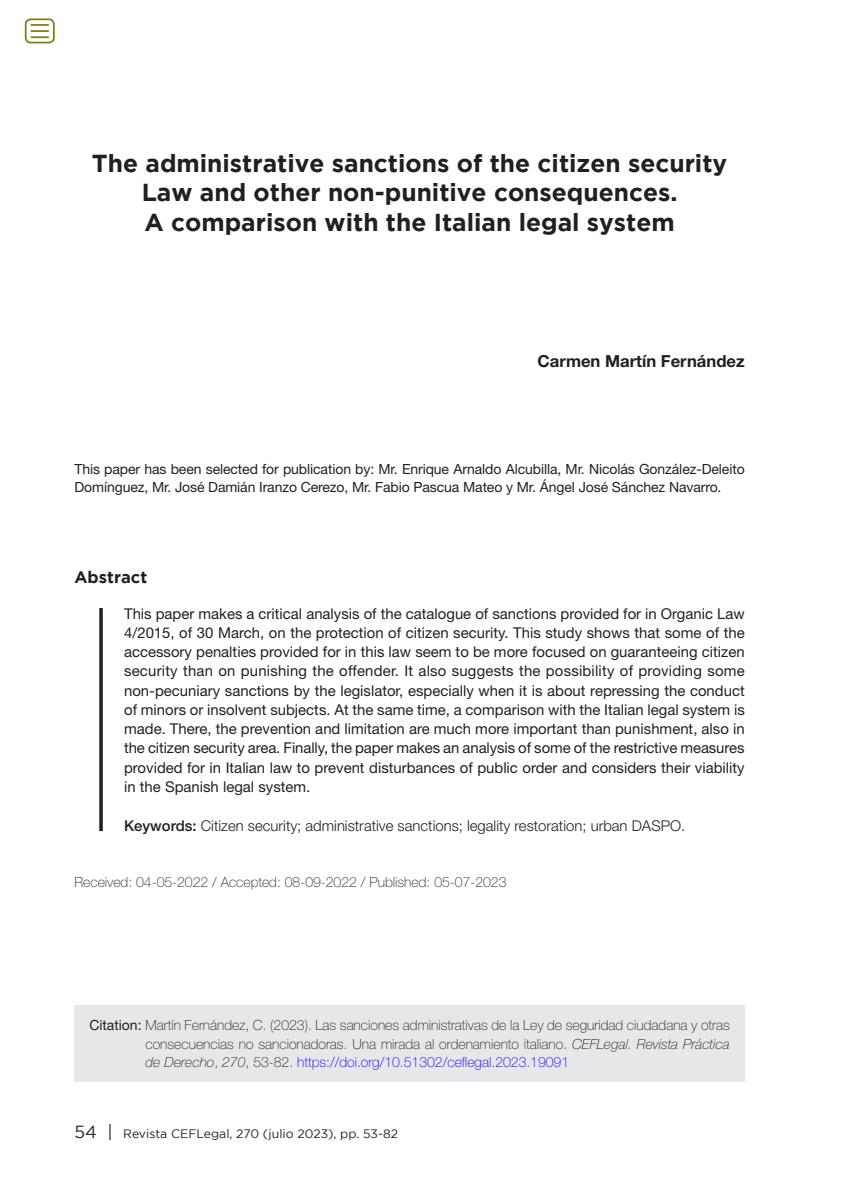
<style>
.page{position:relative;width:844px;height:1191px;background:#fff}
.page>*{position:absolute;margin:0;border:0;box-sizing:border-box;transform-origin:0 0}
.Título_NUEVO_FORMATO{font:700 24.5px/29.8px "Gotham";color:#231f20;text-align:center}
.Autor{font:700 16.62px "Helvetica Neue LT Std";color:#231f20}
.Extracto{font:700 16.62px "Gotham";color:#231f20}
.Texto_EXTRACTO{font:14.88px/19.2px "Helvetica Neue LT Std";color:#231f20;text-align:justify}
.P_clave{font:300 14.88px "Helvetica Neue LT Std";color:#231f20}
.Cómo_citar{font:100 14px/18.4px "Helvetica Neue LT Std";color:#231f20;text-align:justify}
.Trabajo_Seleccionado{font:14px/18.4px "Helvetica Neue LT Std";letter-spacing:-.005em;color:#231f20}
.t1{font:12.25px "Gotham";color:#231f20}
.s1{font-weight:500}
.s2{font-weight:400}
.s3{font-style:italic}
.s4{color:#00f}
.s5{font-size:17.5px}
</style>
<div class="page">
<svg style="left:99px;top:608px;width:4px;height:223px"></svg>
<div style="left:74px;top:1005px;width:670px;height:76px;background:#e6e7e9"></div>
<div style="left:25px;top:18px;width:30px;height:25px;border:2px solid #847b15;border-radius:5px"></div>
<svg style="left:31px;top:24px;width:18px;height:14px"></svg>
<p class="Título_NUEVO_FORMATO" style="left:92px;top:147px;width:636px">The administrative sanctions of the citizen security<br>Law and other non-punitive consequences.<br>A comparison with the Italian legal system</p>
<p class="Autor" style="left:537px;top:350px;width:208px">Carmen Martín Fernández</p>
<p class="Trabajo_Seleccionado" style="left:74px;top:459px;width:671px">This paper has been selected for publication by: Mr. Enrique Arnaldo Alcubilla, Mr. Nicolás González-Deleito<br>Domínguez, Mr. José Damián Iranzo Cerezo, Mr. Fabio Pascua Mateo y Mr. Ángel José Sánchez Navarro.</p>
<p class="Extracto" style="left:74px;top:568px;width:74px">Abstract</p>
<p class="Texto_EXTRACTO" style="left:124px;top:603px;width:622px">This paper makes a critical analysis of the catalogue of sanctions provided for in Organic Law 4/2015, of 30 March, on the protection of citizen security. This study shows that some of the accessory penalties provided for in this law seem to be more focused on guaranteeing citizen security than on punishing the offender. It also suggests the possibility of providing some non-pecuniary sanctions by the legislator, especially when it is about repressing the conduct of minors or insolvent subjects. At the same time, a comparison with the Italian legal system is made. There, the prevention and limitation are much more important than punishment, also in the citizen security area. Finally, the paper makes an analysis of some of the restrictive measures provided for in Italian law to prevent disturbances of public order and considers their viability in the Spanish legal system.</p>
<p class="P_clave" style="left:124px;top:816px;width:562px"><span class="s1">Keywords:</span> Citizen security; administrative sanctions; legality restoration; urban DASPO.</p>
<p class="Cómo_citar" style="left:74px;top:872px;width:433px">Received: 04-05-2022 / Accepted: 08-09-2022 / Published: 05-07-2023</p>
<p class="Cómo_citar" style="left:145px;top:1016px;width:585px;text-indent:-56px"><span class="s2">Citation:</span> Martín Fernández, C. (2023). Las sanciones administrativas de la Ley de seguridad ciudadana y otras consecuencias no sancionadoras. Una mirada al ordenamiento italiano. <span class="s3">CEFLegal. Revista Práctica de Derecho</span>, <span class="s3">270</span>, 53-82. <span class="s4">https://doi.org/10.51302/ceflegal.2023.19091</span></p>
<p class="t1" style="left:74px;top:1127px;width:325px"><span class="s5">54 |</span> Revista CEFLegal, 270 (julio 2023), pp. 53-82</p>
</div>
